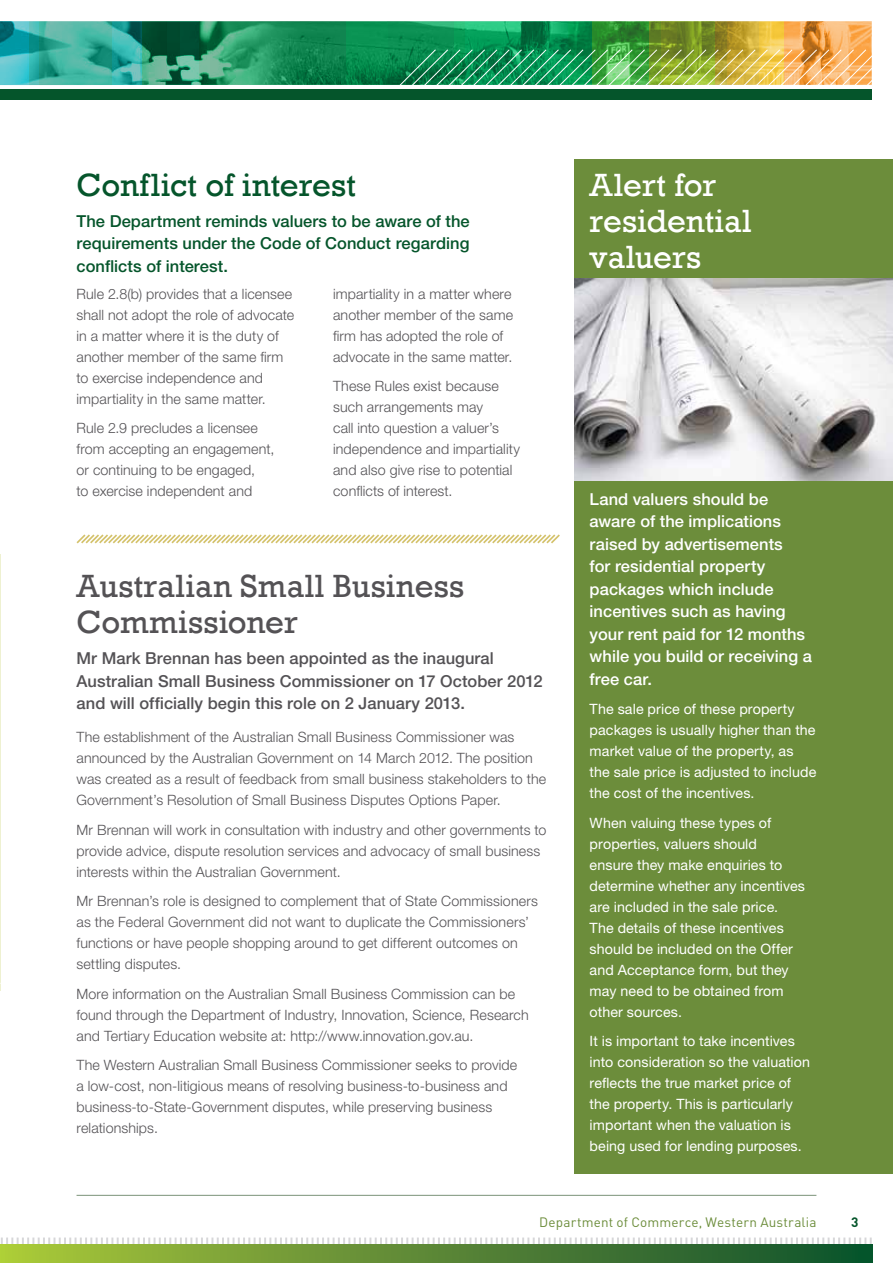
<style>
.page{position:relative;width:893px;height:1263px;background:#fff}
.page>*{position:absolute;margin:0;border:0;box-sizing:border-box;transform-origin:0 0}
.t1{font:33px/36px "Rockwell";letter-spacing:.005em;color:#545255}
.t2{font:33px/36px "Rockwell";color:#fff}
.t3{font:33px "Rockwell";letter-spacing:-.005em;color:#05552b}
.t4{font:500 16.5px/22.5px "Helvetica Neue";letter-spacing:.005em;color:#fff}
.t5{font:500 16.5px/22.5px "Helvetica Neue";letter-spacing:.005em;color:#545255}
.t6{font:500 16.5px/22.5px "Helvetica Neue";letter-spacing:.005em;color:#05552b;text-align:justify}
.t7{font:300 14.25px/21px "Helvetica Neue";letter-spacing:.01em;color:#545255}
.t8{font:14.25px/21px "Helvetica Neue";letter-spacing:.005em;color:#fff}
.t9{font:13.5px "DIN";letter-spacing:.01em;color:#6c8d3b}
.t10{font:700 13.5px "DIN";color:#05552b}
</style>
<div class="page">
<svg style="left:0;top:1237px;width:872px;height:11px"></svg>
<hr style="left:77px;top:1195px;width:739px;height:1px;background:#7b9378">
<div style="left:1px;top:1244px;width:872px;height:19px;background:linear-gradient(to right,#abc63b,#0b4e2e)"></div>
<div style="left:0;top:89px;width:872px;height:11px;background:#05552b"></div>
<svg style="left:0;top:21px;width:872px;height:28px;background:#459458"></svg>
<img style="left:0;top:49px;width:872px;height:36px">
<div style="left:575px;top:159px;width:318px;height:1015px;background:#6c8d3b"></div>
<hr style="left:0;top:554px;width:1px;height:437px;background:#eef1d1">
<svg style="left:76px;top:534px;width:484px;height:10px"></svg>
<img style="left:575px;top:279px;width:318px;height:201px">
<h1 class="t3" style="left:77px;top:166px;width:281px">Conflict of interest</h1>
<p class="t6" style="left:77px;top:209px;width:395px">The Department reminds valuers to be aware of the requirements under the Code of Conduct regarding conflicts of interest.</p>
<p class="t7" style="left:77px;top:283px;width:219px">Rule 2.8(b) provides that a licensee shall not adopt the role of advocate in a matter where it is the duty of another member of the same firm to exercise independence and impartiality in the same matter.</p>
<p class="t7" style="left:77px;top:417px;width:199px">Rule 2.9 precludes a licensee from accepting an engagement, or continuing to be engaged,<br>to exercise independent and</p>
<p class="t7" style="left:333px;top:283px;width:181px">impartiality in a matter where another member of the same firm has adopted the role of advocate in the same matter.</p>
<p class="t7" style="left:333px;top:375px;width:188px">These Rules exist because such arrangements may<br>call into question a valuer’s independence and impartiality and also give rise to potential conflicts of interest.</p>
<h1 class="t1" style="left:77px;top:568px;width:389px">Australian Small Business<br>Commissioner</h1>
<p class="t5" style="left:77px;top:647px;width:468px">Mr Mark Brennan has been appointed as the inaugural<br>Australian Small Business Commissioner on 17 October 2012 and will officially begin this role on 2 January 2013.</p>
<p class="t7" style="left:77px;top:726px;width:471px">The establishment of the Australian Small Business Commissioner was announced by the Australian Government on 14 March 2012. The position was created as a result of feedback from small business stakeholders to the Government’s Resolution of Small Business Disputes Options Paper.</p>
<p class="t7" style="left:77px;top:819px;width:471px">Mr Brennan will work in consultation with industry and other governments to provide advice, dispute resolution services and advocacy of small business interests within the Australian Government.</p>
<p class="t7" style="left:77px;top:890px;width:463px">Mr Brennan’s role is designed to complement that of State Commissioners as the Federal Government did not want to duplicate the Commissioners’ functions or have people shopping around to get different outcomes on settling disputes.</p>
<p class="t7" style="left:77px;top:983px;width:454px">More information on the Australian Small Business Commission can be found through the Department of Industry, Innovation, Science, Research and Tertiary Education website at: http://www.innovation.gov.au.</p>
<p class="t7" style="left:77px;top:1054px;width:442px">The Western Australian Small Business Commissioner seeks to provide a low-cost, non-litigious means of resolving business-to-business and business-to-State-Government disputes, while preserving business relationships.</p>
<h1 class="t2" style="left:590px;top:167px;width:164px">Alert for residential valuers</h1>
<p class="t4" style="left:590px;top:487px;width:224px">Land valuers should be aware of the implications raised by advertisements<br>for residential property packages which include incentives such as having your rent paid for 12 months while you build or receiving a free car.</p>
<p class="t8" style="left:590px;top:698px;width:228px">The sale price of these property packages is usually higher than the market value of the property, as the sale price is adjusted to include the cost of the incentives.</p>
<p class="t8" style="left:590px;top:812px;width:217px">When valuing these types of properties, valuers should<br>ensure they make enquiries to determine whether any incentives are included in the sale price.<br>The details of these incentives should be included on the Offer and Acceptance form, but they may need to be obtained from other sources.</p>
<p class="t8" style="left:590px;top:1030px;width:222px">It is important to take incentives into consideration so the valuation reflects the true market price of the property. This is particularly important when the valuation is being used for lending purposes.</p>
<p class="t9" style="left:539px;top:1214px;width:279px">Department of Commerce, Western Australia</p>
<p class="t10" style="left:851px;top:1213px;width:9px">3</p>
</div>
